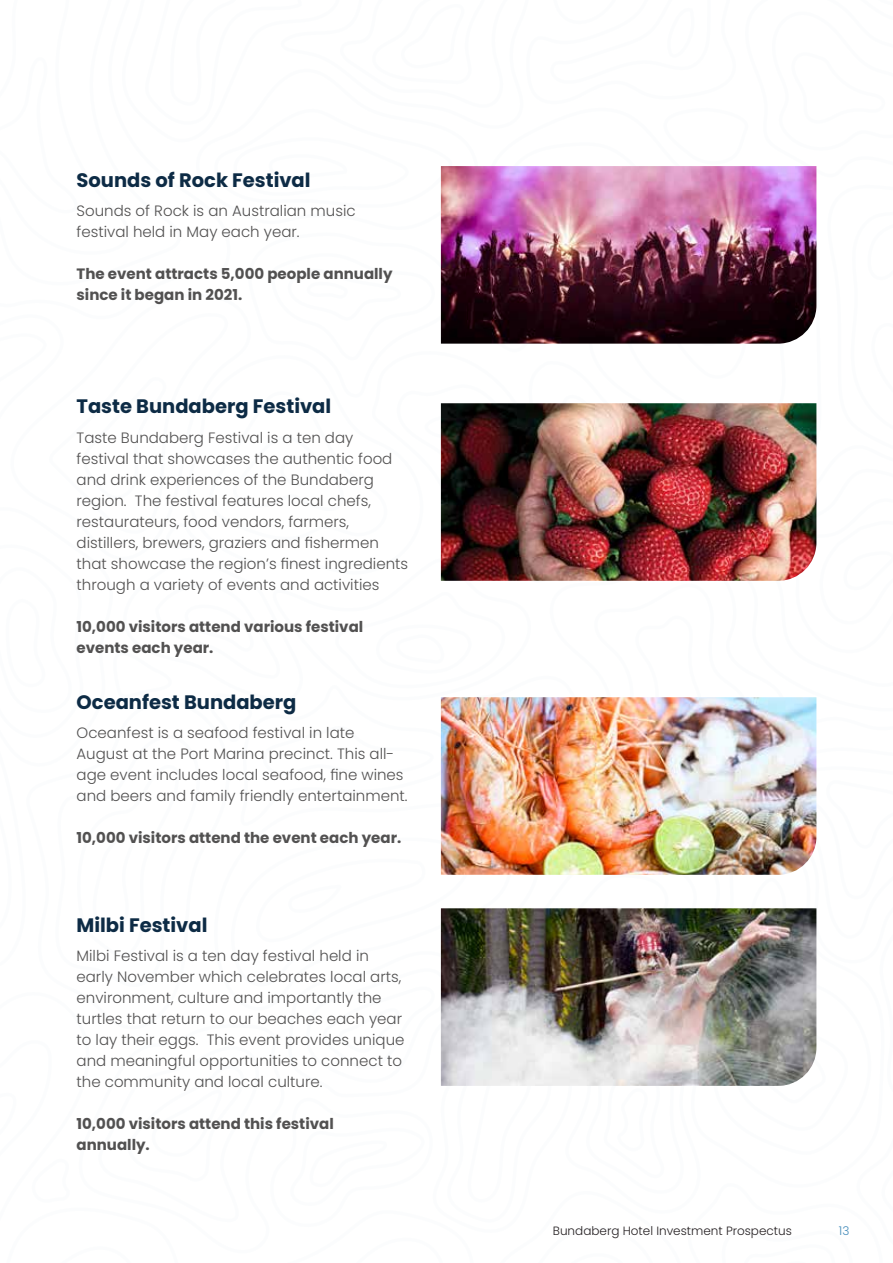
<style>
.page{position:relative;width:893px;height:1263px;background:#fff}
.page>*{position:absolute;margin:0;border:0;box-sizing:border-box;transform-origin:0 0}
.t1{font:700 19.5px "Poppins";color:#0d2b45}
.t2{font:300 15px/21px "Poppins";color:#525151}
.t3{font:700 15px/21px "Poppins";color:#525151}
.t4{font:300 12px "Poppins";color:#241f21}
.t5{font:300 12px "Poppins";color:#448cba}
</style>
<div class="page">
<img style="left:441px;top:166px;width:375px;height:178px">
<img style="left:441px;top:403px;width:375px;height:178px">
<img style="left:441px;top:697px;width:375px;height:178px">
<img style="left:441px;top:908px;width:375px;height:178px">
<h1 class="t1" style="left:77px;top:168px;width:236px">Sounds of Rock Festival</h1>
<p class="t2" style="left:77px;top:200px;width:281px">Sounds of Rock is an Australian music festival held in May each year.</p>
<p class="t3" style="left:77px;top:263px;width:317px">The event attracts 5,000 people annually since it began in 2021.</p>
<h1 class="t1" style="left:77px;top:395px;width:256px">Taste Bundaberg Festival</h1>
<p class="t2" style="left:77px;top:427px;width:333px">Taste Bundaberg Festival is a ten day festival that showcases the authentic food and drink experiences of the Bundaberg region. The festival features local chefs, restaurateurs, food vendors, farmers, distillers, brewers, graziers and fishermen that showcase the region’s finest ingredients through a variety of events and activities</p>
<p class="t3" style="left:77px;top:616px;width:288px">10,000 visitors attend various festival events each year.</p>
<h1 class="t1" style="left:77px;top:691px;width:221px">Oceanfest Bundaberg</h1>
<p class="t2" style="left:77px;top:723px;width:333px">Oceanfest is a seafood festival in late August at the Port Marina precinct. This all&shy;age event includes local seafood, fine wines and beers and family friendly entertainment.</p>
<p class="t3" style="left:77px;top:828px;width:326px">10,000 visitors attend the event each year.</p>
<h1 class="t1" style="left:77px;top:913px;width:132px">Milbi Festival</h1>
<p class="t2" style="left:77px;top:945px;width:329px">Milbi Festival is a ten day festival held in early November which celebrates local arts, environment, culture and importantly the turtles that return to our beaches each year to lay their eggs. This event provides unique and meaningful opportunities to connect to the community and local culture.</p>
<p class="t3" style="left:77px;top:1113px;width:259px">10,000 visitors attend this festival annually.</p>
<p class="t4" style="left:553px;top:1223px;width:240px">Bundaberg Hotel Investment Prospectus</p>
<p class="t5" style="left:839px;top:1223px;width:12px">13</p>
</div>
